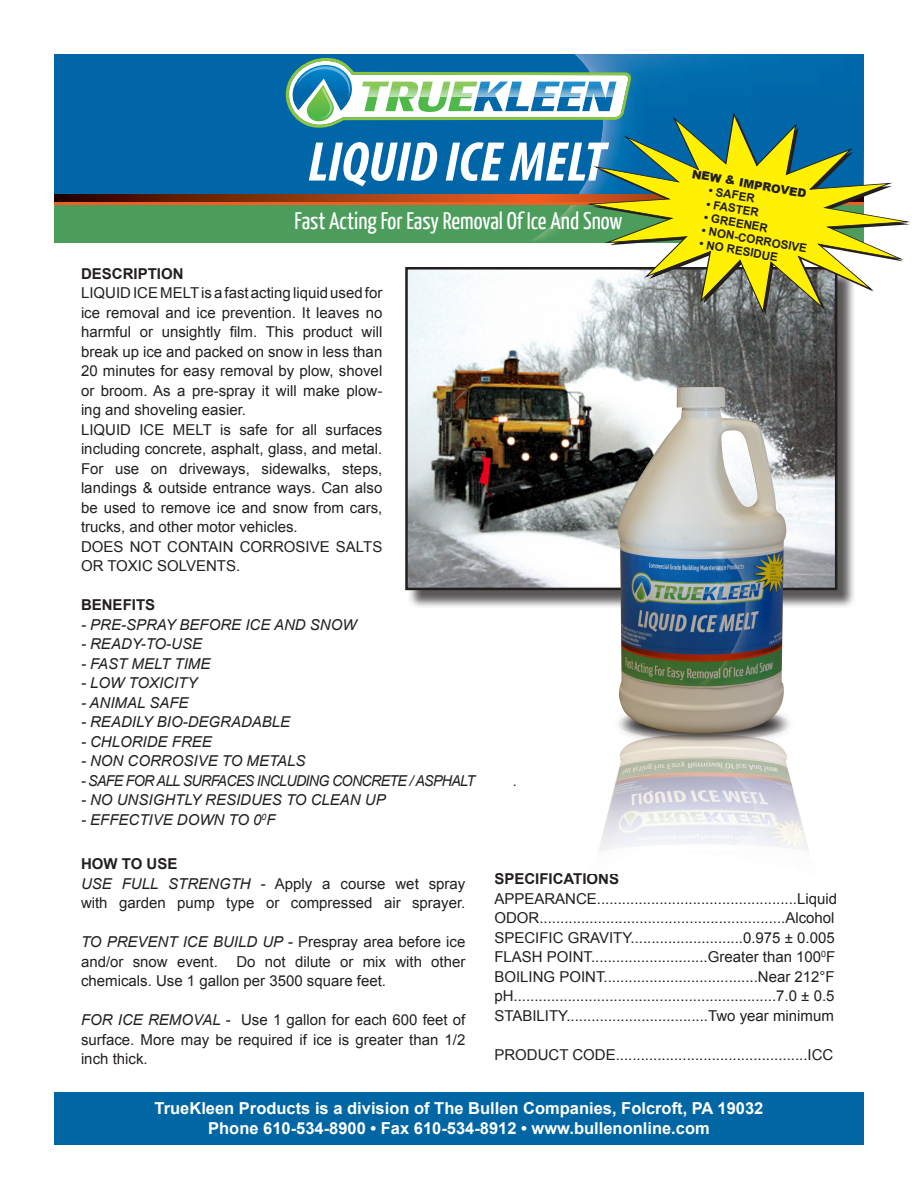
<style>
.page{position:relative;width:918px;height:1188px;background:#fff}
.page>*{position:absolute;margin:0;border:0;box-sizing:border-box;transform-origin:0 0}
.t1{font:italic 700 condensed 56.25px "Myriad Pro";color:#fff}
.t2{font:24px "Yanone Kaffeesatz";color:#fff}
.t3{font:700 16.5px "Arial";color:#fff}
.t4{font:15px/19.5px "Arial";color:#231f20}
.t5{font:italic 15px "Arial";color:#231f20}
.t6{font:italic 15px "Arial";letter-spacing:-.05em;color:#231f20;scale:.95 1}
.t7{font:700 15px "Arial";color:#231f20}
.t8{font:italic 15px "Arial";color:#231f20;scale:.95 1}
.t9{font:700 11.7px "Arial";color:#231f20}
.t10{font:900 11.7px "Arial";color:#231f20}
.s1{font-weight:700}
.s2{font-style:italic}
</style>
<div class="page">
<div style="left:407px;top:269px;width:449px;height:340px;background:#231f20;opacity:.75"></div>
<img style="left:409px;top:271px;width:424px;height:315px">
<div style="left:405px;top:267px;width:432px;height:323px;border:3px solid #231f20"></div>
<div style="left:54px;top:54px;width:661px;height:188px;background:#0066a8"></div>
<div style="left:715px;top:54px;width:149px;height:35px;background:#006aac"></div>
<div style="left:54px;top:199px;width:810px;height:43px;background:#4c9d5c"></div>
<svg style="left:285px;top:54px;width:430px;height:187px"></svg>
<svg style="left:54px;top:194px;width:530px;height:8px;background:#93360f"></svg>
<hr style="left:54px;top:202px;width:810px;height:3px;background:#f25d21">
<div style="left:54px;top:1092px;width:810px;height:52px;background:#0067a4"></div>
<svg style="left:584px;top:89px;width:326px;height:248px"></svg>
<img style="left:598px;top:718px;width:210px;height:134px">
<img style="left:618px;top:387px;width:168px;height:346px">
<p class="t1" style="left:308px;top:127px;width:298px">LIQUID ICE MELT</p>
<p class="t2" style="left:295px;top:205px;width:329px">Fast Acting For Easy Removal Of Ice And Snow</p>
<p class="t4" style="left:81px;top:264px;width:303px"><span class="s1">DESCRIPTION<br></span>LIQUID ICE MELT is a fast acting liquid used for ice removal and ice prevention. It leaves no harmful or unsightly film. This product will break up ice and packed on snow in less than 20 minutes for easy removal by plow, shovel or broom. As a pre-spray it will make plow&shy;ing and shoveling easier.<br>LIQUID ICE MELT is safe for all surfaces including concrete, asphalt, glass, and metal.<br>For use on driveways, sidewalks, steps, landings &amp; outside entrance ways. Can also be used to remove ice and snow from cars, trucks, and other motor vehicles.<br>DOES NOT CONTAIN CORROSIVE SALTS OR TOXIC SOLVENTS.</p>
<p class="t7" style="left:81px;top:595px;width:76px">BENEFITS</p>
<p class="t5" style="left:81px;top:615px;width:277px">- PRE-SPRAY BEFORE ICE AND SNOW</p>
<p class="t5" style="left:81px;top:634px;width:123px">- READY-TO-USE</p>
<p class="t5" style="left:81px;top:654px;width:131px">- FAST MELT TIME</p>
<p class="t5" style="left:81px;top:673px;width:118px">- LOW TOXICITY</p>
<p class="t5" style="left:81px;top:693px;width:109px">- ANIMAL SAFE</p>
<p class="t5" style="left:81px;top:712px;width:211px">- READILY BIO-DEGRADABLE</p>
<p class="t5" style="left:81px;top:732px;width:132px">- CHLORIDE FREE</p>
<p class="t5" style="left:81px;top:751px;width:226px">- NON CORROSIVE TO METALS</p>
<p class="t6" style="left:81px;top:771px;width:416px">- SAFE FOR ALL SURFACES INCLUDING CONCRETE / ASPHALT</p>
<p class="t8" style="left:513px;top:771px;width:6px">.</p>
<p class="t5" style="left:81px;top:790px;width:306px">- NO UNSIGHTLY RESIDUES TO CLEAN UP</p>
<p class="t5" style="left:81px;top:810px;width:196px">- EFFECTIVE DOWN TO 0<sup>0</sup>F</p>
<p class="t10" style="left:694px;top:165px;width:118px;rotate:10deg">NEW &amp; IMPROVED</p>
<p class="t9" style="left:710px;top:183px;width:48px;rotate:10deg">• SAFER</p>
<p class="t9" style="left:708px;top:196px;width:55px;rotate:10deg">• FASTER</p>
<p class="t9" style="left:705px;top:209px;width:66px;rotate:10deg">• GREENER</p>
<p class="t9" style="left:703px;top:223px;width:108px;rotate:10deg">• NON-CORROSIVE</p>
<p class="t9" style="left:701px;top:236px;width:81px;rotate:10deg">• NO RESIDUE</p>
<p class="t7" style="left:81px;top:854px;width:98px">HOW TO USE</p>
<p class="t4" style="left:81px;top:874px;width:386px"><span class="s2">USE FULL STRENGTH -</span> Apply a course wet spray with garden pump type or compressed air sprayer.</p>
<p class="t4" style="left:81px;top:933px;width:386px;text-align:justify"><span class="s2">TO PREVENT ICE BUILD UP -</span> Prespray area before ice and/or snow event. Do not dilute or mix with other chemicals. Use 1 gallon per 3500 square feet.</p>
<p class="t4" style="left:81px;top:1011px;width:386px;text-align:justify"><span class="s2">FOR ICE REMOVAL -</span> Use 1 gallon for each 600 feet of surface. More may be required if ice is greater than 1/2 inch thick.</p>
<p class="t7" style="left:494px;top:869px;width:126px">SPECIFICATIONS</p>
<p class="t4" style="left:494px;top:889px;width:344px">APPEARANCE................................................Liquid</p>
<p class="t4" style="left:494px;top:908px;width:342px">ODOR...........................................................Alcohol<br>SPECIFIC GRAVITY...........................0.975 ± 0.005</p>
<p class="t4" style="left:494px;top:947px;width:342px">FLASH POINT............................Greater than 100<sup>0</sup>F</p>
<p class="t4" style="left:494px;top:967px;width:342px">BOILING POINT.....................................Near 212°F</p>
<p class="t4" style="left:494px;top:986px;width:342px">pH...............................................................7.0 ± 0.5</p>
<p class="t4" style="left:494px;top:1006px;width:341px">STABILITY..................................Two year minimum</p>
<p class="t4" style="left:494px;top:1045px;width:341px">PRODUCT CODE..............................................ICC</p>
<p class="t3" style="left:155px;top:1097px;width:610px">TrueKleen Products is a division of The Bullen Companies, Folcroft, PA 19032</p>
<p class="t3" style="left:208px;top:1117px;width:503px">Phone 610-534-8900 • Fax 610-534-8912 • www.bullenonline.com</p>
</div>
